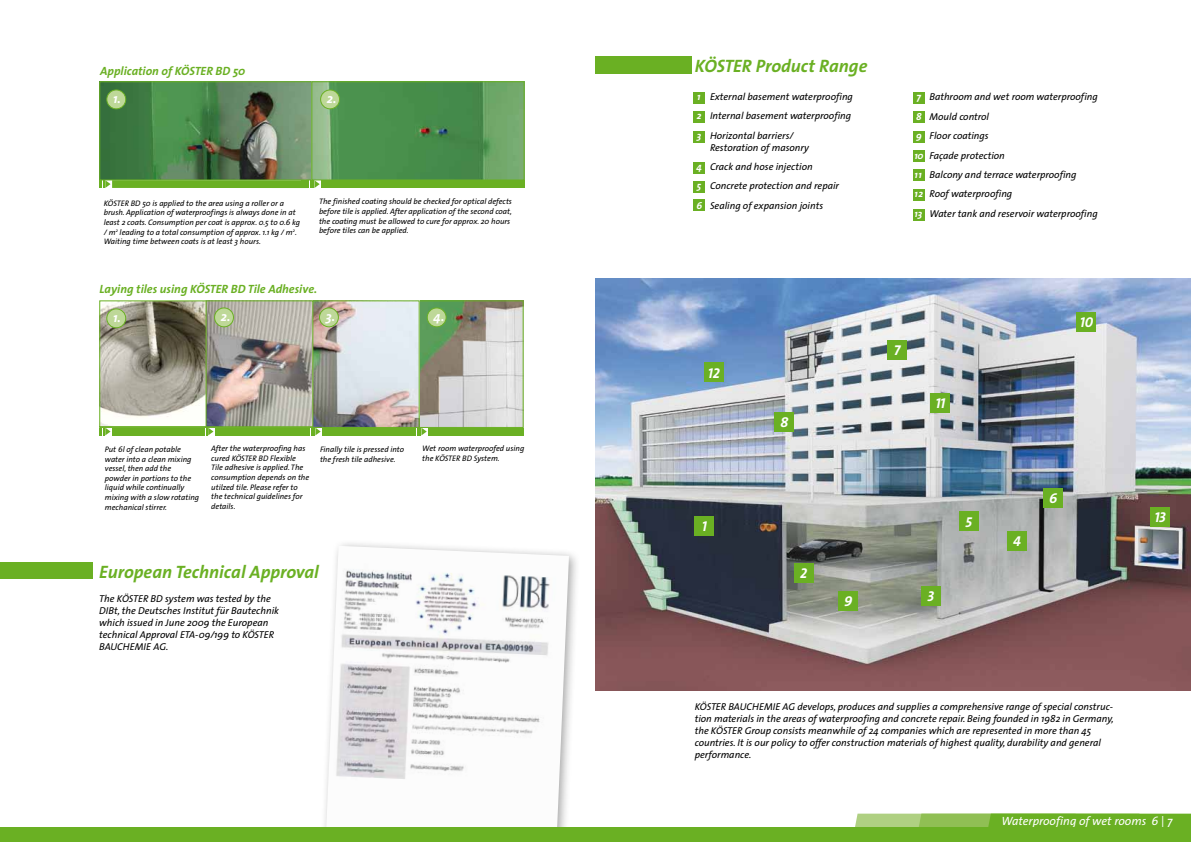
<style>
.page{position:relative;width:1191px;height:842px;background:#fff}
.page>*{position:absolute;margin:0;border:0;box-sizing:border-box;transform-origin:0 0}
.t1{font:italic 700 18px "The Sans";color:#6ab023}
.t2{font:14.3px "The Sans LP7 Bld IT";letter-spacing:-.015em;color:#fff}
.t3{font:italic 700 13.3px "The Sans";color:#fff}
.t4{font:italic 700 12px "The Sans";color:#6ab023}
.t5{font:italic 12px "The Sans";color:#fff}
.t6{font:italic 10px/19.4px "The Sans";color:#000}
.t7{font:italic 8px/9.6px "The Sans";color:#000}
.s1{font-weight:700;color:#fff}
</style>
<div class="page">
<div style="left:319px;top:539px;width:261px;height:303px;background:#000;opacity:.35"></div>
<img style="left:326px;top:546px;width:243px;height:282px">
<img style="left:101px;top:83px;width:421px;height:95px">
<div style="left:99px;top:81px;width:215px;height:99px;border:1px solid #6ab023"></div>
<div style="left:107px;top:90px;width:19px;height:19px;background:#bed898;border-radius:50%"></div>
<div style="left:106px;top:89px;width:20px;height:20px;border:1px solid #6ab023;border-radius:50%"></div>
<div style="left:311px;top:81px;width:213px;height:99px;border:1px solid #6ab023"></div>
<div style="left:321px;top:90px;width:18px;height:19px;background:#bed898;border-radius:50%"></div>
<div style="left:320px;top:89px;width:20px;height:20px;border:1px solid #6ab023;border-radius:50%"></div>
<img style="left:99px;top:301px;width:424px;height:134px">
<div style="left:428px;top:428px;width:95px;height:7px;background:#6ab023"></div>
<svg style="left:99px;top:180px;width:12px;height:8px"></svg>
<div style="left:112px;top:180px;width:196px;height:8px;background:#6ab023"></div>
<svg style="left:310px;top:180px;width:10px;height:8px"></svg>
<div style="left:301px;top:180px;width:8px;height:8px;background:#6ab023"></div>
<div style="left:321px;top:180px;width:203px;height:8px;background:#6ab023"></div>
<div style="left:0;top:562px;width:92px;height:17px;background:#6ab023"></div>
<div style="left:0;top:828px;width:602px;height:14px;background:#6ab023"></div>
<svg style="left:854px;top:814px;width:337px;height:14px;background:#7eb83e"></svg>
<div style="left:595px;top:828px;width:596px;height:14px;background:#6ab023"></div>
<div style="left:595px;top:57px;width:97px;height:17px;background:#6ab023"></div>
<div style="left:913px;top:189px;width:11px;height:11px;background:#6ab023"></div>
<div style="left:913px;top:92px;width:11px;height:12px;background:#6ab023"></div>
<div style="left:913px;top:111px;width:11px;height:11px;background:#6ab023"></div>
<div style="left:913px;top:132px;width:11px;height:11px;background:#6ab023"></div>
<div style="left:913px;top:150px;width:11px;height:12px;background:#6ab023"></div>
<div style="left:913px;top:170px;width:11px;height:11px;background:#6ab023"></div>
<div style="left:913px;top:209px;width:11px;height:12px;background:#6ab023"></div>
<div style="left:694px;top:200px;width:11px;height:11px;background:#6ab023"></div>
<div style="left:694px;top:92px;width:11px;height:11px;background:#6ab023"></div>
<div style="left:694px;top:111px;width:11px;height:12px;background:#6ab023"></div>
<div style="left:694px;top:131px;width:11px;height:12px;background:#6ab023"></div>
<div style="left:694px;top:162px;width:11px;height:12px;background:#6ab023"></div>
<div style="left:694px;top:182px;width:11px;height:11px;background:#6ab023"></div>
<img style="left:595px;top:278px;width:596px;height:413px">
<div style="left:959px;top:512px;width:19px;height:19px;background:#6ab023"></div>
<div style="left:694px;top:517px;width:20px;height:19px;background:#6ab023"></div>
<div style="left:921px;top:587px;width:19px;height:19px;background:#6ab023"></div>
<div style="left:794px;top:563px;width:19px;height:19px;background:#6ab023"></div>
<div style="left:1007px;top:531px;width:19px;height:19px;background:#6ab023"></div>
<div style="left:838px;top:591px;width:19px;height:19px;background:#6ab023"></div>
<div style="left:887px;top:341px;width:19px;height:19px;background:#6ab023"></div>
<div style="left:930px;top:393px;width:20px;height:20px;background:#6ab023"></div>
<div style="left:775px;top:413px;width:19px;height:19px;background:#6ab023"></div>
<div style="left:1043px;top:488px;width:19px;height:19px;background:#6ab023"></div>
<div style="left:1076px;top:312px;width:20px;height:20px;background:#6ab023"></div>
<div style="left:1150px;top:507px;width:19px;height:19px;background:#6ab023"></div>
<div style="left:704px;top:363px;width:19px;height:19px;background:#6ab023"></div>
<p class="t4" style="left:100px;top:64px;width:147px">Application of KÖSTER BD 50</p>
<h3 class="t3" style="left:113px;top:90px;width:9px">1.</h3>
<h3 class="t3" style="left:327px;top:90px;width:11px">2.</h3>
<p class="t7" style="left:104px;top:198px;width:198px">KÖSTER BD 50 is applied to the area using a roller or a brush. Application of waterproofings is always done in at least 2 coats. Consumption per coat is approx. 0.5 to 0.6 kg / m<sup>2</sup> leading to a total consumption of approx. 1.1 kg / m<sup>2</sup>.<br>Waiting time between coats is at least 3 hours.</p>
<p class="t7" style="left:319px;top:197px;width:194px">The finished coating should be checked for optical defects before tile is applied. After application of the second coat, the coating must be allowed to cure for approx. 20 hours before tiles can be applied.</p>
<p class="t4" style="left:100px;top:281px;width:219px">Laying tiles using KÖSTER BD Tile Adhesive.</p>
<h3 class="t3" style="left:113px;top:308px;width:9px">1.</h3>
<h3 class="t3" style="left:221px;top:308px;width:11px">2.</h3>
<h3 class="t3" style="left:326px;top:308px;width:11px">3.</h3>
<h3 class="t3" style="left:433px;top:308px;width:13px">4.</h3>
<p class="t7" style="left:105px;top:444px;width:96px">Put 6l of clean potable water into a clean mixing vessel, then add the<br>powder in portions to the liquid while continually mixing with a slow rotating mechanical stirrer.</p>
<p class="t7" style="left:211px;top:444px;width:99px">After the waterproofing has cured KÖSTER BD Flexible<br>Tile adhesive is applied. The consumption depends on the utilzed tile. Please refer to the technical guidelines for details.</p>
<p class="t7" style="left:320px;top:444px;width:86px">Finally tile is pressed into the fresh tile adhesive.</p>
<p class="t7" style="left:422px;top:444px;width:103px">Wet room waterproofed using the KÖSTER BD System.</p>
<h1 class="t1" style="left:99px;top:560px;width:221px">European Technical Approval</h1>
<p class="t6" style="left:99px;top:593px;width:181px;line-height:12px">The KÖSTER BD system was tested by the DIBt, the Deutsches Institut für Bautechnik which issued in June 2009 the European technical Approval ETA-09/199 to KÖSTER BAUCHEMIE AG.</p>
<h1 class="t1" style="left:694px;top:54px;width:174px">KÖSTER Product Range</h1>
<p class="t6" style="left:696px;top:87px;width:158px"><span class="s1">1</span> External basement waterproofing<br><span class="s1">2</span> Internal basement waterproofing<br><span class="s1">3</span> Horizontal barriers/</p>
<p class="t6" style="left:696px;top:138px;width:144px;text-indent:14px">Restoration of masonry<br><span class="s1">4</span> Crack and hose injection<br><span class="s1">5</span> Concrete protection and repair<br><span class="s1">6</span> Sealing of expansion joints</p>
<p class="t6" style="left:914px;top:87px;width:185px"><span class="s1">7</span> Bathroom and wet room waterproofing<br><span class="s1">8</span> Mould control<br><span class="s1">9</span> Floor coatings<br><span class="s1">10</span> Façade protection<br><span class="s1">11</span> Balcony and terrace waterproofing<br><span class="s1">12</span> Roof waterproofing<br><span class="s1">13</span> Water tank and reservoir waterproofing</p>
<h2 class="t2" style="left:708px;top:364px;width:13px">12</h2>
<h2 class="t2" style="left:702px;top:517px;width:7px">1</h2>
<h2 class="t2" style="left:780px;top:413px;width:9px">8</h2>
<h2 class="t2" style="left:800px;top:564px;width:8px">2</h2>
<h2 class="t2" style="left:844px;top:592px;width:10px">9</h2>
<h2 class="t2" style="left:894px;top:341px;width:8px">7</h2>
<h2 class="t2" style="left:935px;top:394px;width:11px">11</h2>
<h2 class="t2" style="left:927px;top:587px;width:8px">3</h2>
<h2 class="t2" style="left:965px;top:513px;width:8px">5</h2>
<h2 class="t2" style="left:1079px;top:313px;width:15px">10</h2>
<h2 class="t2" style="left:1013px;top:532px;width:9px">4</h2>
<h2 class="t2" style="left:1049px;top:489px;width:10px">6</h2>
<p class="t6" style="left:694px;top:700px;width:420px;line-height:12px">KÖSTER BAUCHEMIE AG develops, produces and supplies a comprehensive range of special construc&shy;tion materials in the areas of waterproofing and concrete repair. Being founded in 1982 in Germany, the KÖSTER Group consists meanwhile of 24 companies which are represented in more than 45 countries. It is our policy to offer construction materials of highest quality, durability and general performance.</p>
<h2 class="t2" style="left:1154px;top:508px;width:13px">13</h2>
<p class="t5" style="left:1001px;top:814px;width:172px">Waterproofing of wet rooms 6 | 7</p>
</div>
